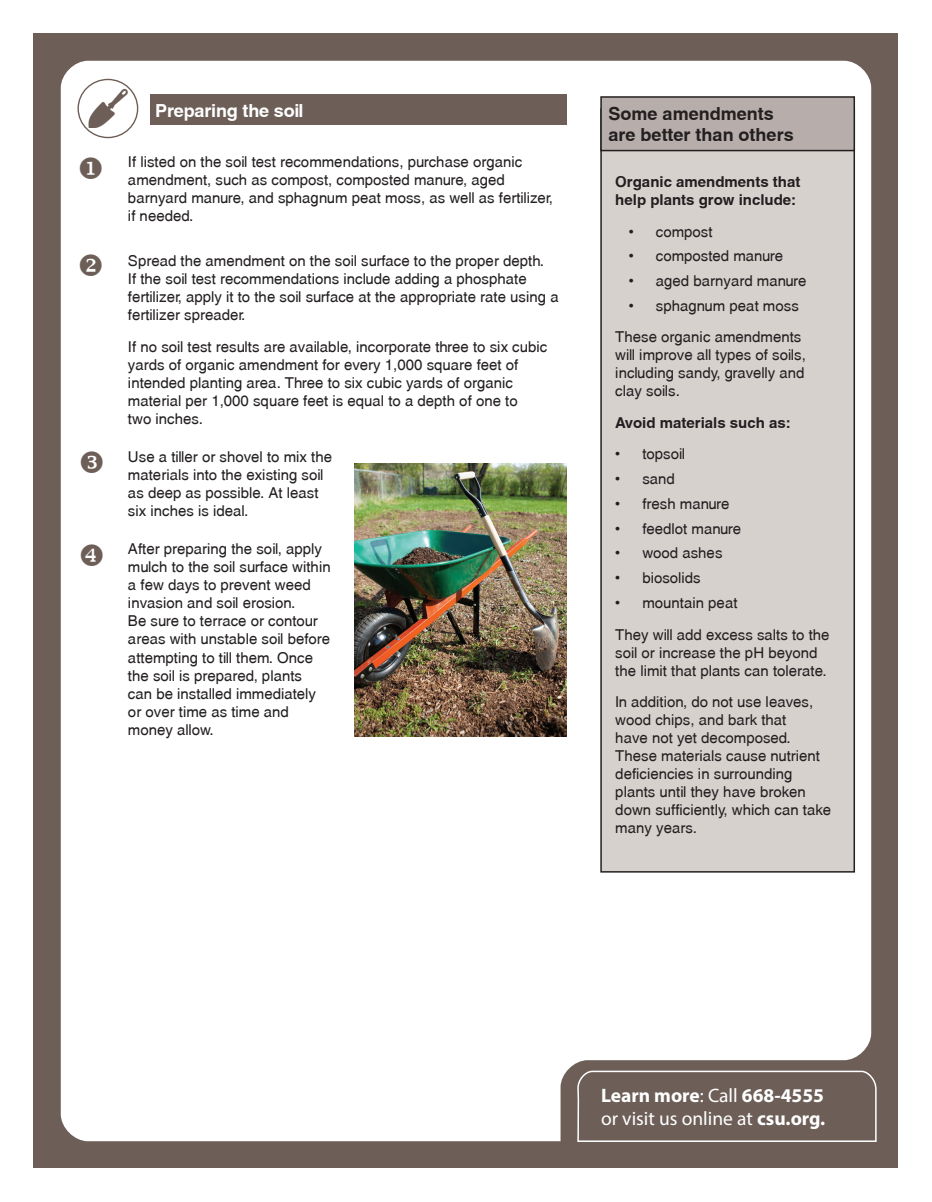
<style>
.page{position:relative;width:932px;height:1202px;background:#fff}
.page>*{position:absolute;margin:0;border:0;box-sizing:border-box;transform-origin:0 0}
.t1{font:700 19.5px/23.4px "Myriad Pro";color:#fff}
.t2{font:700 18px/21.6px "Swansea";color:#231f20}
.t3{font:700 18px "Swansea";letter-spacing:-.01em;color:#fff}
.t4{font:15px/18px "Swansea";color:#231f20}
.t5{font:700 15px/18px "Swansea";color:#231f20}
.s1{font-weight:400}
</style>
<div class="page">
<div style="left:34px;top:34px;width:864px;height:1134px;background:#6d5f58"></div>
<div style="left:61px;top:61px;width:810px;height:1080px;background:#fff"></div>
<svg style="left:576px;top:1069px;width:301px;height:73px"></svg>
<div style="left:601px;top:109px;width:253px;height:763px;background:#d7d1ce"></div>
<div style="left:600px;top:108px;width:255px;height:764px;border:2px solid #231f20"></div>
<div style="left:601px;top:97px;width:253px;height:54px;background:#b7aeab"></div>
<div style="left:600px;top:96px;width:255px;height:55px;border:2px solid #231f20"></div>
<div style="left:150px;top:95px;width:417px;height:30px;background:#6d5f58"></div>
<div style="left:77px;top:79px;width:61px;height:59px;border:1px solid #6d5f58;border-radius:50%"></div>
<img style="left:89px;top:89px;width:39px;height:39px">
<img style="left:354px;top:463px;width:213px;height:273px">
<svg style="left:81px;top:451px;width:22px;height:22px"></svg>
<svg style="left:81px;top:544px;width:22px;height:22px"></svg>
<svg style="left:80px;top:157px;width:22px;height:22px"></svg>
<svg style="left:80px;top:254px;width:22px;height:22px"></svg>
<p class="t3" style="left:155px;top:99px;width:150px">Preparing the soil</p>
<p class="t4" style="left:128px;top:153px;width:426px">If listed on the soil test recommendations, purchase organic amendment, such as compost, composted manure, aged barnyard manure, and sphagnum peat moss, as well as fertilizer, if needed.</p>
<p class="t4" style="left:128px;top:252px;width:432px">Spread the amendment on the soil surface to the proper depth.<br>If the soil test recommendations include adding a phosphate fertilizer, apply it to the soil surface at the appropriate rate using a fertilizer spreader.</p>
<p class="t4" style="left:128px;top:337px;width:421px">If no soil test results are available, incorporate three to six cubic yards of organic amendment for every 1,000 square feet of intended planting area. Three to six cubic yards of organic material per 1,000 square feet is equal to a depth of one to<br>two inches.</p>
<p class="t4" style="left:128px;top:448px;width:206px">Use a tiller or shovel to mix the materials into the existing soil as deep as possible. At least six inches is ideal.</p>
<p class="t4" style="left:128px;top:540px;width:204px">After preparing the soil, apply mulch to the soil surface within a few days to prevent weed invasion and soil erosion.<br>Be sure to terrace or contour areas with unstable soil before attempting to till them. Once the soil is prepared, plants<br>can be installed immediately or over time as time and money allow.</p>
<p class="t2" style="left:608px;top:102px;width:187px">Some amendments are better than others</p>
<p class="t5" style="left:615px;top:172px;width:187px">Organic amendments that help plants grow include:</p>
<p class="t4" style="left:628px;top:222px;width:85px">• compost</p>
<p class="t4" style="left:628px;top:247px;width:156px">• composted manure</p>
<p class="t4" style="left:628px;top:272px;width:179px">• aged barnyard manure</p>
<p class="t4" style="left:628px;top:296px;width:171px">• sphagnum peat moss</p>
<p class="t4" style="left:615px;top:328px;width:192px">These organic amendments will improve all types of soils, including sandy, gravelly and clay soils.</p>
<p class="t5" style="left:615px;top:413px;width:177px">Avoid materials such as:</p>
<p class="t4" style="left:615px;top:445px;width:71px">• topsoil</p>
<p class="t4" style="left:615px;top:470px;width:61px">• sand</p>
<p class="t4" style="left:615px;top:494px;width:116px">• fresh manure</p>
<p class="t4" style="left:615px;top:519px;width:127px">• feedlot manure</p>
<p class="t4" style="left:615px;top:544px;width:109px">• wood ashes</p>
<p class="t4" style="left:615px;top:569px;width:87px">• biosolids</p>
<p class="t4" style="left:615px;top:593px;width:124px">• mountain peat</p>
<p class="t4" style="left:615px;top:625px;width:216px">They will add excess salts to the soil or increase the pH beyond the limit that plants can tolerate.</p>
<p class="t4" style="left:615px;top:692px;width:217px">In addition, do not use leaves, wood chips, and bark that<br>have not yet decomposed.<br>These materials cause nutrient deficiencies in surrounding plants until they have broken down sufficiently, which can take many years.</p>
<p class="t1" style="left:601px;top:1082px;width:226px">Learn more<span class="s1">: Call</span> 668-4555 <span class="s1">or visit us online at</span> csu.org.</p>
</div>
